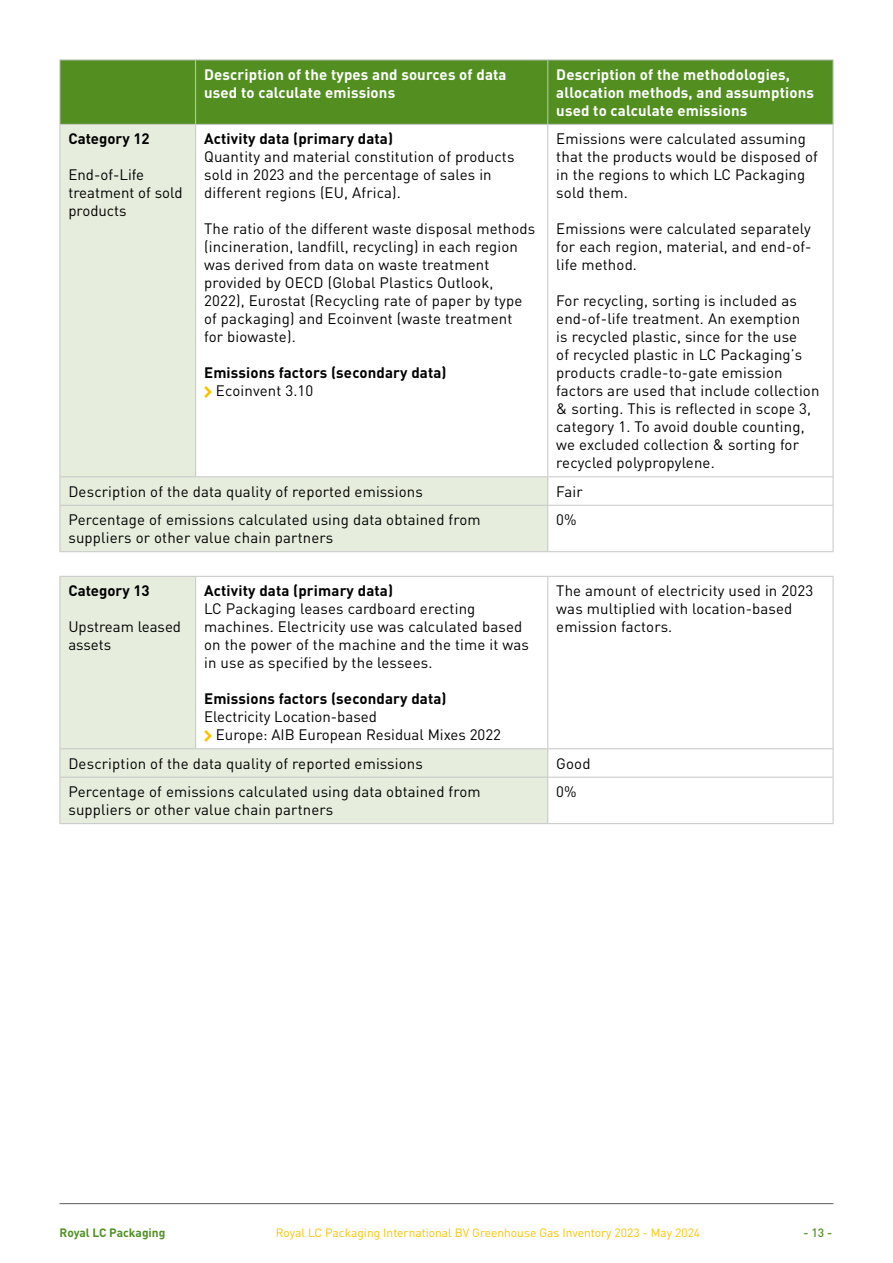
<style>
.page{position:relative;width:893px;height:1263px;background:#fff}
.page>*{position:absolute;margin:0;border:0;box-sizing:border-box;transform-origin:0 0}
.t1{font:15px/18px "DIN";letter-spacing:.01em;color:#000}
.t2{font:700 15px/18px "DIN";letter-spacing:.01em;color:#fff}
.t3{font:700 15px "DIN";letter-spacing:.01em;color:#000}
.t4{font:12px "DIN";color:#fdc300}
.t5{font:700 12px "DIN";color:#519127}
.t6{font:500 12px "DIN";color:#519127}
</style>
<div class="page">
<hr style="left:60px;top:1203px;width:773px;height:1px;background:#5c5d5d">
<div style="left:61px;top:61px;width:772px;height:63px;background:#528f20"></div>
<svg style="left:61px;top:125px;width:486px;height:426px"></svg>
<hr style="left:60px;top:60px;width:136px;height:1px;background:#c6c6c6">
<hr style="left:60px;top:60px;width:1px;height:64px;background:#c6c6c6">
<hr style="left:196px;top:60px;width:352px;height:1px;background:#c6c6c6">
<hr style="left:195px;top:60px;width:1px;height:64px;background:#c6c6c6">
<hr style="left:548px;top:60px;width:285px;height:1px;background:#c6c6c6">
<hr style="left:547px;top:60px;width:1px;height:64px;background:#c6c6c6">
<hr style="left:833px;top:60px;width:1px;height:64px;background:#c6c6c6">
<hr style="left:60px;top:124px;width:136px;height:1px;background:#c6c6c6">
<hr style="left:60px;top:125px;width:1px;height:351px;background:#c6c6c6">
<hr style="left:196px;top:124px;width:352px;height:1px;background:#c6c6c6">
<hr style="left:195px;top:125px;width:1px;height:351px;background:#c6c6c6">
<hr style="left:548px;top:124px;width:285px;height:1px;background:#c6c6c6">
<hr style="left:547px;top:125px;width:1px;height:351px;background:#c6c6c6">
<hr style="left:833px;top:125px;width:1px;height:351px;background:#c6c6c6">
<hr style="left:60px;top:476px;width:136px;height:1px;background:#c6c6c6">
<svg style="left:60px;top:477px;width:1px;height:28px"></svg>
<hr style="left:196px;top:476px;width:352px;height:1px;background:#c6c6c6">
<hr style="left:548px;top:476px;width:285px;height:1px;background:#c6c6c6">
<svg style="left:547px;top:477px;width:1px;height:28px"></svg>
<svg style="left:833px;top:477px;width:1px;height:28px"></svg>
<hr style="left:60px;top:505px;width:136px;height:1px;background:#c6c6c6">
<hr style="left:60px;top:506px;width:1px;height:45px;background:#c6c6c6">
<hr style="left:196px;top:505px;width:352px;height:1px;background:#c6c6c6">
<hr style="left:548px;top:505px;width:285px;height:1px;background:#c6c6c6">
<hr style="left:547px;top:506px;width:1px;height:45px;background:#c6c6c6">
<hr style="left:833px;top:506px;width:1px;height:45px;background:#c6c6c6">
<hr style="left:60px;top:551px;width:136px;height:1px;background:#c6c6c6">
<hr style="left:196px;top:551px;width:352px;height:1px;background:#c6c6c6">
<hr style="left:548px;top:551px;width:285px;height:1px;background:#c6c6c6">
<svg style="left:204px;top:386px;width:8px;height:12px"></svg>
<svg style="left:61px;top:577px;width:486px;height:246px"></svg>
<hr style="left:60px;top:576px;width:136px;height:1px;background:#c6c6c6">
<hr style="left:60px;top:577px;width:1px;height:171px;background:#c6c6c6">
<hr style="left:196px;top:576px;width:352px;height:1px;background:#c6c6c6">
<hr style="left:195px;top:577px;width:1px;height:171px;background:#c6c6c6">
<hr style="left:548px;top:576px;width:285px;height:1px;background:#c6c6c6">
<hr style="left:547px;top:577px;width:1px;height:171px;background:#c6c6c6">
<hr style="left:833px;top:577px;width:1px;height:171px;background:#c6c6c6">
<hr style="left:60px;top:748px;width:136px;height:1px;background:#c6c6c6">
<svg style="left:60px;top:749px;width:1px;height:28px"></svg>
<hr style="left:196px;top:748px;width:352px;height:1px;background:#c6c6c6">
<hr style="left:548px;top:748px;width:285px;height:1px;background:#c6c6c6">
<svg style="left:547px;top:749px;width:1px;height:28px"></svg>
<svg style="left:833px;top:749px;width:1px;height:28px"></svg>
<hr style="left:60px;top:777px;width:136px;height:1px;background:#c6c6c6">
<hr style="left:60px;top:777px;width:1px;height:46px;background:#c6c6c6">
<hr style="left:196px;top:777px;width:352px;height:1px;background:#c6c6c6">
<hr style="left:548px;top:777px;width:285px;height:1px;background:#c6c6c6">
<hr style="left:547px;top:777px;width:1px;height:46px;background:#c6c6c6">
<hr style="left:833px;top:777px;width:1px;height:46px;background:#c6c6c6">
<hr style="left:60px;top:823px;width:136px;height:1px;background:#c6c6c6">
<hr style="left:196px;top:823px;width:352px;height:1px;background:#c6c6c6">
<hr style="left:548px;top:823px;width:285px;height:1px;background:#c6c6c6">
<svg style="left:204px;top:730px;width:8px;height:12px"></svg>
<p class="t3" style="left:68px;top:129px;width:83px">Category 12</p>
<p class="t1" style="left:68px;top:166px;width:116px">End-of-Life treatment of sold products</p>
<p class="t2" style="left:204px;top:65px;width:304px">Description of the types and sources of data used to calculate emissions</p>
<p class="t2" style="left:556px;top:65px;width:259px">Description of the methodologies, allocation methods, and assumptions used to calculate emissions</p>
<p class="t3" style="left:204px;top:129px;width:191px">Activity data (primary data)</p>
<p class="t1" style="left:204px;top:148px;width:312px">Quantity and material constitution of products sold in 2023 and the percentage of sales in different regions (EU, Africa).</p>
<p class="t1" style="left:204px;top:220px;width:333px">The ratio of the different waste disposal methods (incineration, landfill, recycling) in each region was derived from data on waste treatment provided by OECD (Global Plastics Outlook, 2022), Eurostat (Recycling rate of paper by type of packaging) and Ecoinvent (waste treatment<br>for biowaste).</p>
<p class="t3" style="left:204px;top:363px;width:244px">Emissions factors (secondary data)</p>
<p class="t1" style="left:216px;top:382px;width:99px">Ecoinvent 3.10</p>
<p class="t1" style="left:556px;top:130px;width:263px">Emissions were calculated assuming that the products would be disposed of in the regions to which LC Packaging sold them.</p>
<p class="t1" style="left:556px;top:220px;width:257px;text-align:justify">Emissions were calculated separately for each region, material, and end-of&shy;life method.</p>
<p class="t1" style="left:556px;top:292px;width:265px">For recycling, sorting is included as end-of-life treatment. An exemption<br>is recycled plastic, since for the use<br>of recycled plastic in LC Packaging’s products cradle-to-gate emission factors are used that include collection &amp; sorting. This is reflected in scope 3, category 1. To avoid double counting, we excluded collection &amp; sorting for recycled polypropylene.</p>
<p class="t1" style="left:68px;top:482px;width:356px">Description of the data quality of reported emissions</p>
<p class="t1" style="left:556px;top:482px;width:28px">Fair</p>
<p class="t1" style="left:68px;top:510px;width:414px">Percentage of emissions calculated using data obtained from suppliers or other value chain partners</p>
<p class="t1" style="left:556px;top:510px;width:22px">0%</p>
<p class="t3" style="left:68px;top:581px;width:83px">Category 13</p>
<p class="t1" style="left:68px;top:617px;width:114px">Upstream leased assets</p>
<p class="t3" style="left:204px;top:581px;width:191px">Activity data (primary data)</p>
<p class="t1" style="left:204px;top:599px;width:326px">LC Packaging leases cardboard erecting machines. Electricity use was calculated based on the power of the machine and the time it was in use as specified by the lessees.</p>
<p class="t3" style="left:204px;top:689px;width:244px">Emissions factors (secondary data)</p>
<p class="t1" style="left:216px;top:707px;width:287px;text-indent:-12px">Electricity Location-based<br>Europe: AIB European Residual Mixes 2022</p>
<p class="t1" style="left:556px;top:581px;width:258px">The amount of electricity used in 2023 was multiplied with location-based emission factors.</p>
<p class="t1" style="left:68px;top:754px;width:356px">Description of the data quality of reported emissions</p>
<p class="t1" style="left:556px;top:754px;width:36px">Good</p>
<p class="t1" style="left:68px;top:782px;width:414px">Percentage of emissions calculated using data obtained from suppliers or other value chain partners</p>
<p class="t1" style="left:556px;top:782px;width:22px">0%</p>
<p class="t5" style="left:60px;top:1225px;width:107px">Royal LC Packaging</p>
<p class="t4" style="left:276px;top:1225px;width:426px">Royal LC Packaging International BV Greenhouse Gas Inventory 2023 - May 2024</p>
<p class="t6" style="left:803px;top:1225px;width:30px">- 13 -</p>
</div>
